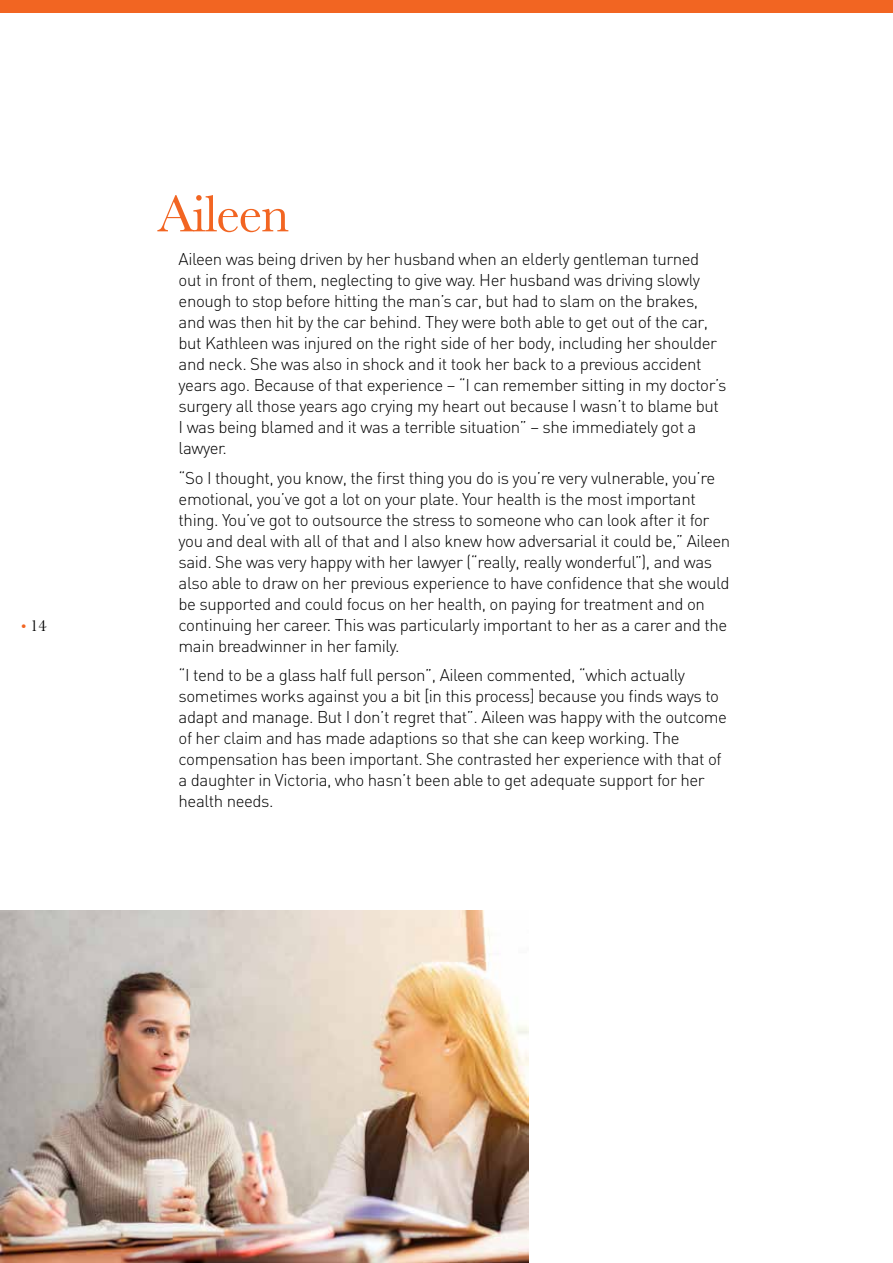
<style>
.page{position:relative;width:893px;height:1263px;background:#fff}
.page>*{position:absolute;margin:0;border:0;box-sizing:border-box;transform-origin:0 0}
.t1{font:54px "Baskerville";letter-spacing:-.025em;color:#f26522}
.t2{font:300 16.8px/21px "DIN";letter-spacing:-.025em;color:#000}
.t3{font:16.5px "Baskerville";color:#000}
.s1{font-size:15px;color:#f26522}
</style>
<div class="page">
<div style="left:0;top:0;width:893px;height:13px;background:#f26522"></div>
<img style="left:0;top:910px;width:529px;height:353px">
<p class="t3" style="left:21px;top:615px;width:27px"><span class="s1">•</span> 14</p>
<h1 class="t1" style="left:157px;top:179px;width:134px">Aileen</h1>
<p class="t2" style="left:179px;top:248px;width:549px">Aileen was being driven by her husband when an elderly gentleman turned out in front of them, neglecting to give way. Her husband was driving slowly enough to stop before hitting the man’s car, but had to slam on the brakes, and was then hit by the car behind. They were both able to get out of the car, but Kathleen was injured on the right side of her body, including her shoulder and neck. She was also in shock and it took her back to a previous accident years ago. Because of that experience – “I can remember sitting in my doctor’s surgery all those years ago crying my heart out because I wasn’t to blame but I was being blamed and it was a terrible situation” – she immediately got a lawyer.</p>
<p class="t2" style="left:179px;top:467px;width:553px">“So I thought, you know, the first thing you do is you’re very vulnerable, you’re emotional, you’ve got a lot on your plate. Your health is the most important thing. You’ve got to outsource the stress to someone who can look after it for you and deal with all of that and I also knew how adversarial it could be,” Aileen said. She was very happy with her lawyer (“really, really wonderful”), and was also able to draw on her previous experience to have confidence that she would be supported and could focus on her health, on paying for treatment and on continuing her career. This was particularly important to her as a carer and the main breadwinner in her family.</p>
<p class="t2" style="left:179px;top:664px;width:550px">“I tend to be a glass half full person”, Aileen commented, “which actually sometimes works against you a bit [in this process] because you finds ways to adapt and manage. But I don’t regret that”. Aileen was happy with the outcome of her claim and has made adaptions so that she can keep working. The compensation has been important. She contrasted her experience with that of a daughter in Victoria, who hasn’t been able to get adequate support for her health needs.</p>
</div>
